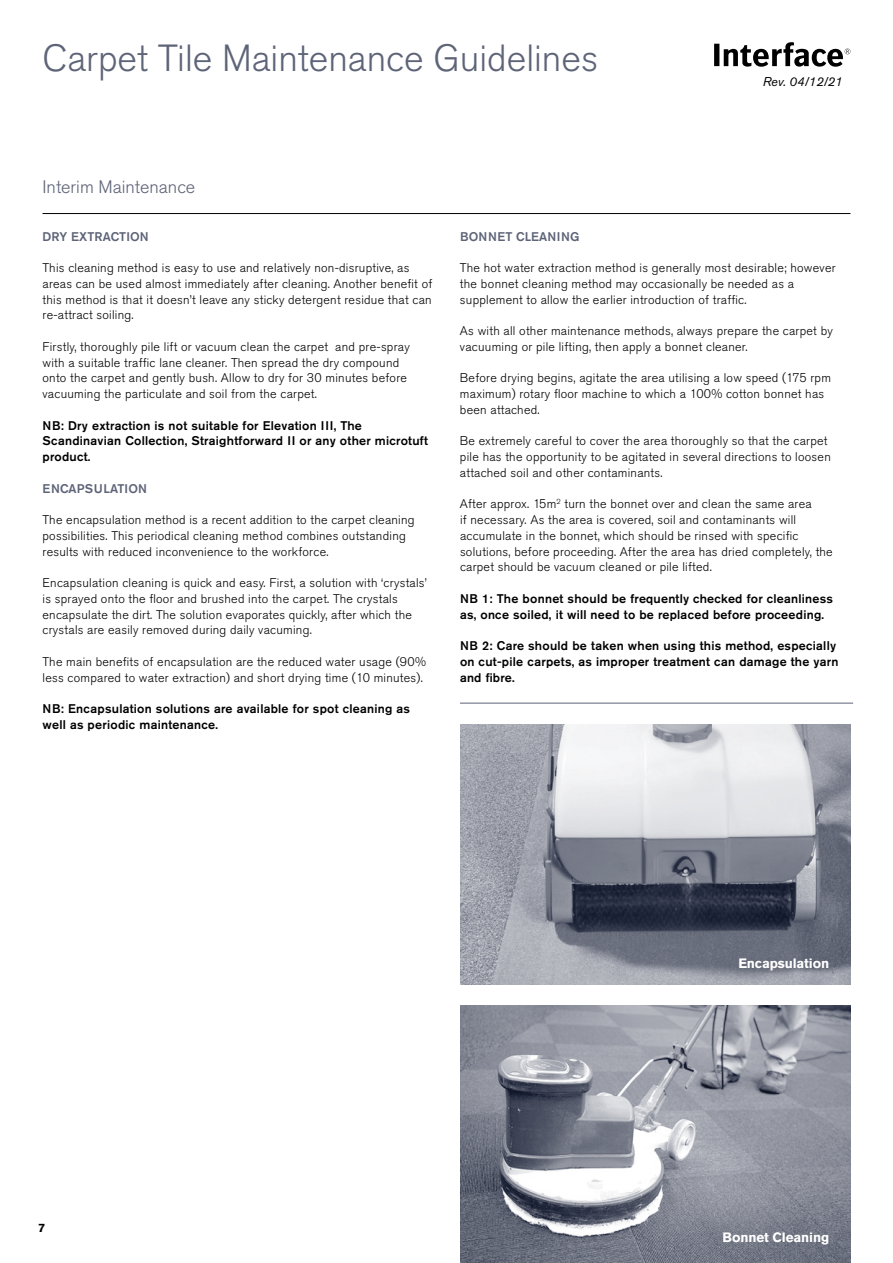
<style>
.page{position:relative;width:893px;height:1263px;background:#fff}
.page>*{position:absolute;margin:0;border:0;box-sizing:border-box;transform-origin:0 0}
.t1{font:300 37.5px "Akzidenz Grotesk Pro";color:#5e6478}
.t2{font:300 18px "Akzidenz Grotesk Pro";color:#5e6478}
.t3{font:700 13.5px "Akzidenz Grotesk Pro";letter-spacing:-.01em;color:#fff}
.t4{font:italic 12.75px "Akzidenz Grotesk Pro";color:#000}
.t5{font:300 12.45px/15.8px "Akzidenz Grotesk Pro";letter-spacing:.02em;color:#000}
.t6{font:500 12.45px/15.8px "Akzidenz Grotesk Pro";letter-spacing:.02em;color:#000}
.t7{font:500 12.45px "Akzidenz Grotesk Pro";letter-spacing:.01em;color:#5e6478}
.t8{font:700 12px "Akzidenz Grotesk Pro";color:#000}
</style>
<div class="page">
<svg style="left:714px;top:42px;width:136px;height:25px"></svg>
<img style="left:460px;top:1005px;width:390px;height:258px">
<img style="left:460px;top:724px;width:390px;height:260px">
<hr style="left:43px;top:213px;width:807px;height:1px;background:#000">
<hr style="left:460px;top:703px;width:393px;height:1px;background:#5e6478">
<h1 class="t1" style="left:43px;top:43px;width:557px">Carpet Tile Maintenance Guidelines</h1>
<h2 class="t2" style="left:43px;top:179px;width:154px">Interim Maintenance</h2>
<p class="t4" style="left:763px;top:74px;width:81px">Rev. 04/12/21</p>
<p class="t7" style="left:43px;top:232px;width:108px">DRY EXTRACTION</p>
<p class="t5" style="left:43px;top:261px;width:391px">This cleaning method is easy to use and relatively non-disruptive, as areas can be used almost immediately after cleaning. Another benefit of this method is that it doesn’t leave any sticky detergent residue that can re-attract soiling.</p>
<p class="t5" style="left:43px;top:340px;width:369px">Firstly, thoroughly pile lift or vacuum clean the carpet and pre-spray with a suitable traffic lane cleaner. Then spread the dry compound onto the carpet and gently bush. Allow to dry for 30 minutes before vacuuming the particulate and soil from the carpet.</p>
<p class="t6" style="left:43px;top:418px;width:387px">NB: Dry extraction is not suitable for Elevation III, The<br>Scandinavian Collection, Straightforward II or any other microtuft product.</p>
<p class="t7" style="left:43px;top:484px;width:106px">ENCAPSULATION</p>
<p class="t5" style="left:43px;top:513px;width:374px">The encapsulation method is a recent addition to the carpet cleaning possibilities. This periodical cleaning method combines outstanding results with reduced inconvenience to the workforce.</p>
<p class="t5" style="left:43px;top:576px;width:386px">Encapsulation cleaning is quick and easy. First, a solution with ‘crystals’ is sprayed onto the floor and brushed into the carpet. The crystals encapsulate the dirt. The solution evaporates quickly, after which the crystals are easily removed during daily vacuming.</p>
<p class="t5" style="left:43px;top:655px;width:385px">The main benefits of encapsulation are the reduced water usage (90% less compared to water extraction) and short drying time (10 minutes).</p>
<p class="t6" style="left:43px;top:702px;width:369px">NB: Encapsulation solutions are available for spot cleaning as well as periodic maintenance.</p>
<p class="t7" style="left:460px;top:232px;width:121px">BONNET CLEANING</p>
<p class="t5" style="left:460px;top:261px;width:377px">The hot water extraction method is generally most desirable; however the bonnet cleaning method may occasionally be needed as a supplement to allow the earlier introduction of traffic.</p>
<p class="t5" style="left:460px;top:324px;width:374px">As with all other maintenance methods, always prepare the carpet by vacuuming or pile lifting, then apply a bonnet cleaner.</p>
<p class="t5" style="left:460px;top:371px;width:372px">Before drying begins, agitate the area utilising a low speed (175 rpm maximum) rotary floor machine to which a 100% cotton bonnet has been attached.</p>
<p class="t5" style="left:460px;top:434px;width:372px">Be extremely careful to cover the area thoroughly so that the carpet pile has the opportunity to be agitated in several directions to loosen attached soil and other contaminants.</p>
<p class="t5" style="left:460px;top:497px;width:374px">After approx. 15m<sup>2</sup> turn the bonnet over and clean the same area<br>if necessary. As the area is covered, soil and contaminants will accumulate in the bonnet, which should be rinsed with specific solutions, before proceeding. After the area has dried completely, the carpet should be vacuum cleaned or pile lifted.</p>
<p class="t6" style="left:460px;top:592px;width:375px">NB 1: The bonnet should be frequently checked for cleanliness as, once soiled, it will need to be replaced before proceeding.</p>
<p class="t6" style="left:460px;top:639px;width:380px">NB 2: Care should be taken when using this method, especially on cut-pile carpets, as improper treatment can damage the yarn and fibre.</p>
<p class="t3" style="left:738px;top:958px;width:92px">Encapsulation</p>
<p class="t8" style="left:38px;top:1223px;width:8px">7</p>
<p class="t3" style="left:722px;top:1232px;width:108px">Bonnet Cleaning</p>
</div>
